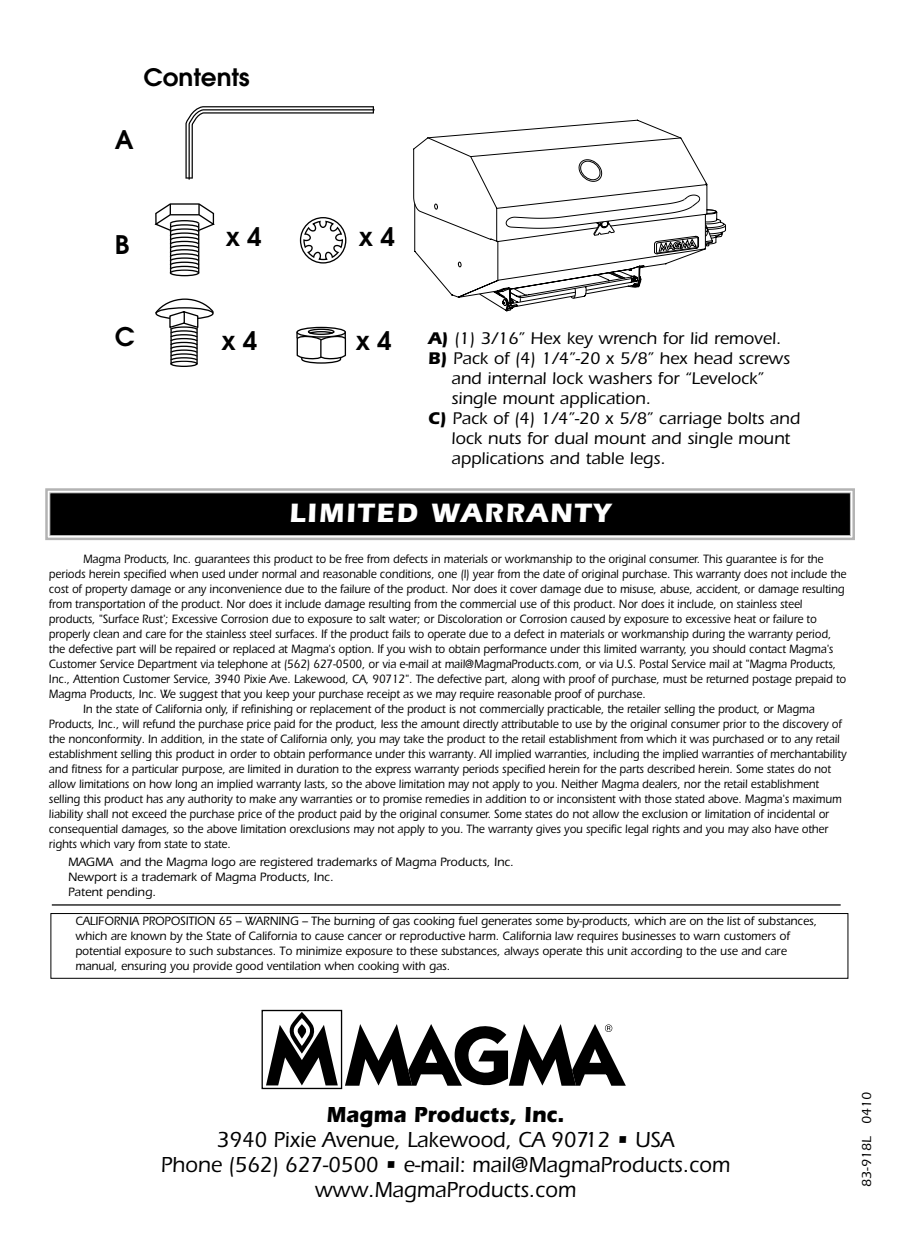
<style>
.page{position:relative;width:900px;height:1260px;background:#fff}
.page>*{position:absolute;margin:0;border:0;box-sizing:border-box;transform-origin:0 0}
.t1{font:700 27.5px "Itc Eras";letter-spacing:.07em;color:#fff}
.t2{font:600 25.5px "Avant Garde";color:#000}
.t3{font:600 24px "Avant Garde";color:#000}
.t4{font:500 22.5px/25px "Itc Eras";color:#000;text-align:center;scale:.95 1}
.t5{font:700 22.5px "Itc Eras";color:#000;scale:.95 1}
.t6{font:500 17.5px "Itc Eras";color:#000}
.t7{font:500 13.5px "Itc Eras";color:#000}
.t8{font:500 12.5px "Itc Eras";color:#000;scale:.89 1}
.t9{font:500 12.5px/15px "Itc Eras";color:#000;scale:.93 1}
.t10{font:500 12.5px/15px "Itc Eras";color:#000}
.s1{font-weight:700}
</style>
<div class="page">
<div style="left:50px;top:493px;width:800px;height:42px;background:#000"></div>
<div style="left:45px;top:488px;width:810px;height:52px;border:2px solid #b3b3b3"></div>
<div style="left:49px;top:492px;width:802px;height:44px;border:1px solid #b3b3b3"></div>
<div style="left:262px;top:1010px;width:80px;height:79px;border:1px solid #000"></div>
<svg style="left:266px;top:1012px;width:72px;height:73px"></svg>
<svg style="left:345px;top:1024px;width:281px;height:62px"></svg>
<div style="left:51px;top:913px;width:797px;height:66px;border:1px solid #000"></div>
<hr style="left:52px;top:904px;width:789px;height:2px;background:#000">
<svg style="left:170px;top:361px;width:28px;height:6px"></svg>
<svg style="left:155px;top:298px;width:59px;height:64px"></svg>
<div style="left:170px;top:222px;width:29px;height:51px;background:#030303"></div>
<svg style="left:170px;top:269px;width:29px;height:7px"></svg>
<svg style="left:154px;top:203px;width:61px;height:68px"></svg>
<svg style="left:296px;top:327px;width:50px;height:11px"></svg>
<svg style="left:308px;top:329px;width:27px;height:6px"></svg>
<svg style="left:296px;top:330px;width:51px;height:34px"></svg>
<svg style="left:300px;top:217px;width:46px;height:47px"></svg>
<svg style="left:303px;top:220px;width:41px;height:41px"></svg>
<svg style="left:185px;top:106px;width:190px;height:74px"></svg>
<svg style="left:413px;top:120px;width:313px;height:192px"></svg>
<h3 class="t3" style="left:144px;top:68px;width:108px">Contents</h3>
<h2 class="t2" style="left:115px;top:130px;width:20px">A</h2>
<h2 class="t2" style="left:115px;top:236px;width:16px">B</h2>
<h2 class="t2" style="left:115px;top:327px;width:21px">C</h2>
<h2 class="t2" style="left:226px;top:227px;width:37px">x 4</h2>
<h2 class="t2" style="left:359px;top:227px;width:37px">x 4</h2>
<h2 class="t2" style="left:222px;top:332px;width:37px">x 4</h2>
<h2 class="t2" style="left:356px;top:332px;width:37px">x 4</h2>
<h3 class="t6" style="left:428px;top:332px;width:355px"><span class="s1">A)</span> (1) 3/16” Hex key wrench for lid removel.</h3>
<h3 class="t6" style="left:428px;top:352px;width:364px"><span class="s1">B)</span> Pack of (4) 1/4”-20 x 5/8” hex head screws</h3>
<h3 class="t6" style="left:451px;top:372px;width:314px">and internal lock washers for “Levelock”</h3>
<h3 class="t6" style="left:451px;top:392px;width:201px">single mount application.</h3>
<h3 class="t6" style="left:428px;top:412px;width:374px"><span class="s1">C)</span> Pack of (4) 1/4”-20 x 5/8” carriage bolts and</h3>
<h3 class="t6" style="left:451px;top:432px;width:340px">lock nuts for dual mount and single mount</h3>
<h3 class="t6" style="left:451px;top:452px;width:216px">applications and table legs.</h3>
<h1 class="t1" style="left:289px;top:504px;width:323px">LIMITED WARRANTY</h1>
<p class="t8" style="left:83px;top:555px;width:833px">Magma Products, Inc. guarantees this product to be free from defects in materials or workmanship to the original consumer. This guarantee is for the</p>
<p class="t8" style="left:49px;top:570px;width:898px">periods herein specified when used under normal and reasonable conditions, one (l) year from the date of original purchase. This warranty does not include the</p>
<p class="t8" style="left:49px;top:585px;width:895px">cost of property damage or any inconvenience due to the failure of the product. Nor does it cover damage due to misuse, abuse, accident, or damage resulting</p>
<p class="t8" style="left:49px;top:600px;width:848px">from transportation of the product. Nor does it include damage resulting from the commercial use of this product. Nor does it include, on stainless steel</p>
<p class="t8" style="left:49px;top:615px;width:864px">products, "Surface Rust'; Excessive Corrosion due to exposure to salt water; or Discoloration or Corrosion caused by exposure to excessive heat or failure to</p>
<p class="t8" style="left:49px;top:630px;width:881px">properly clean and care for the stainless steel surfaces. If the product fails to operate due to a defect in materials or workmanship during the warranty period,</p>
<p class="t8" style="left:49px;top:645px;width:883px">the defective part will be repaired or replaced at Magma's option. If you wish to obtain performance under this limited warranty, you should contact Magma's</p>
<p class="t8" style="left:49px;top:660px;width:886px">Customer Service Department via telephone at (562) 627-0500, or via e-mail at mail@MagmaProducts.com, or via U.S. Postal Service mail at "Magma Products,</p>
<p class="t8" style="left:49px;top:675px;width:897px">Inc., Attention Customer Service, 3940 Pixie Ave. Lakewood, CA, 90712". The defective part, along with proof of purchase, must be returned postage prepaid to</p>
<p class="t8" style="left:49px;top:690px;width:672px">Magma Products, Inc. We suggest that you keep your purchase receipt as we may require reasonable proof of purchase.</p>
<p class="t8" style="left:83px;top:705px;width:823px">In the state of California only, if refinishing or replacement of the product is not commercially practicable, the retailer selling the product, or Magma</p>
<p class="t8" style="left:49px;top:720px;width:892px">Products, Inc., will refund the purchase price paid for the product, less the amount directly attributable to use by the original consumer prior to the discovery of</p>
<p class="t8" style="left:49px;top:735px;width:890px">the nonconformity. In addition, in the state of California only, you may take the product to the retail establishment from which it was purchased or to any retail</p>
<p class="t8" style="left:49px;top:750px;width:898px">establishment selling this product in order to obtain performance under this warranty. All implied warranties, including the implied warranties of merchantability</p>
<p class="t8" style="left:49px;top:765px;width:880px">and fitness for a particular purpose, are limited in duration to the express warranty periods specified herein for the parts described herein. Some states do not</p>
<p class="t8" style="left:49px;top:780px;width:867px">allow limitations on how long an implied warranty lasts, so the above limitation may not apply to you. Neither Magma dealers, nor the retail establishment</p>
<p class="t8" style="left:49px;top:795px;width:892px">selling this product has any authority to make any warranties or to promise remedies in addition to or inconsistent with those stated above. Magma's maximum</p>
<p class="t8" style="left:49px;top:810px;width:878px">liability shall not exceed the purchase price of the product paid by the original consumer. Some states do not allow the exclusion or limitation of incidental or</p>
<p class="t8" style="left:49px;top:825px;width:877px">consequential damages, so the above limitation orexclusions may not apply to you. The warranty gives you specific legal rights and you may also have other</p>
<p class="t8" style="left:49px;top:840px;width:206px">rights which vary from state to state.</p>
<p class="t10" style="left:68px;top:856px;width:447px">MAGMA and the Magma logo are registered trademarks of Magma Products, Inc.<br>Newport is a trademark of Magma Products, Inc.<br>Patent pending.</p>
<p class="t9" style="left:75px;top:915px;width:799px">CALIFORNIA PROPOSITION 65 – WARNING – The burning of gas cooking fuel generates some by-products, which are on the list of substances, which are known by the State of California to cause cancer or reproductive harm. California law requires businesses to warn customers of potential exposure to such substances. To minimize exposure to these substances, always operate this unit according to the use and care manual, ensuring you provide good ventilation when cooking with gas.</p>
<h3 class="t5" style="left:326px;top:1107px;width:252px">Magma Products, Inc.</h3>
<h3 class="t4" style="left:161px;top:1129px;width:601px">3940 Pixie Avenue, Lakewood, CA 90712 • USA<br>Phone (562) 627-0500 • e-mail: mail@MagmaProducts.com www.MagmaProducts.com</h3>
<p class="t7" style="left:862px;top:1187px;width:96px;rotate:-90deg">83-918L 0410</p>
</div>
